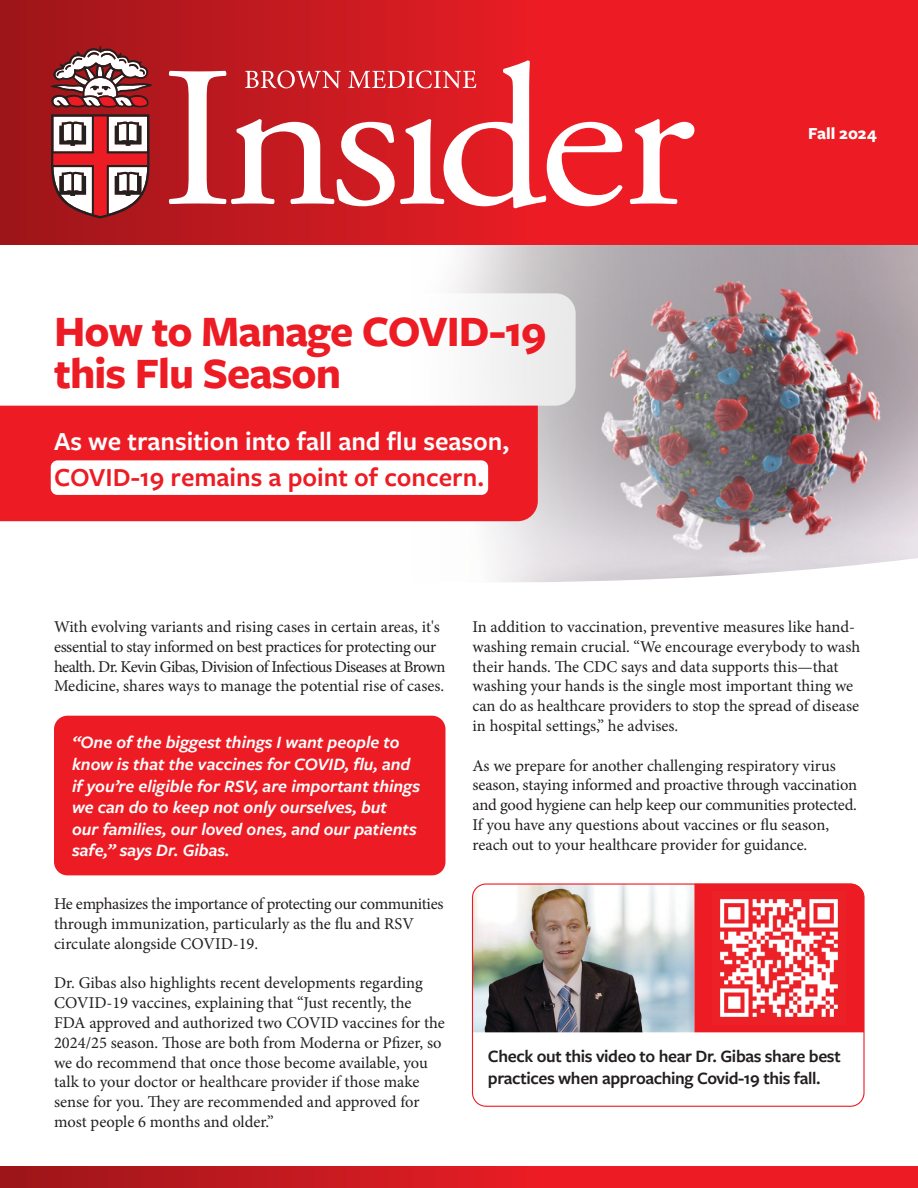
<style>
.page{position:relative;width:918px;height:1188px;background:#fff}
.page>*{position:absolute;margin:0;border:0;box-sizing:border-box;transform-origin:0 0}
.t1{font:700 45px "Freight Sans Pro";letter-spacing:-.02em;color:#ed1c24}
.t2{font:600 27px "Freight Sans Pro";color:#fff}
.t3{font:600 27px "Freight Sans Pro";color:#ed1c24}
.t4{font:italic 600 18px/21.6px "Freight Sans Pro";color:#fff}
.t5{font:600 18px/21.6px "Freight Sans Pro";letter-spacing:-.02em;color:#231f20}
.t6{font:700 17.55px "Freight Sans Pro";color:#fff}
.t7{font:16.5px/19.8px "Minion Pro";letter-spacing:-.005em;color:#231f20}
</style>
<div class="page">
<img style="left:472px;top:885px;width:222px;height:147px">
<img style="left:374px;top:245px;width:544px;height:313px">
<svg style="left:496px;top:558px;width:420px;height:24px"></svg>
<svg style="left:0;top:293px;width:576px;height:113px"></svg>
<div style="left:0;top:406px;width:538px;height:115px;background:#ed1c24"></div>
<div style="left:51px;top:460px;width:437px;height:35px;background:#fff;border-radius:7px"></div>
<svg style="left:0;top:0;width:918px;height:245px;background:#d71a21"></svg>
<svg style="left:168px;top:60px;width:526px;height:148px"></svg>
<svg style="left:51px;top:46px;width:101px;height:173px"></svg>
<svg style="left:245px;top:70px;width:231px;height:18px;background:#db585c"></svg>
<svg style="left:0;top:1166px;width:918px;height:22px;background:#d31a21"></svg>
<div style="left:54px;top:716px;width:392px;height:159px;background:#ed1c24;border-radius:14px"></div>
<div style="left:472px;top:883px;width:393px;height:224px;border:1px solid #ed1c24;border-radius:14px"></div>
<div style="left:694px;top:884px;width:170px;height:148px;background:#ed1c24"></div>
<img style="left:713px;top:892px;width:133px;height:132px">
<p class="t1" style="left:54px;top:301px;width:494px">How to Manage COVID-19</p>
<p class="t1" style="left:54px;top:343px;width:289px">this Flu Season</p>
<p class="t2" style="left:54px;top:423px;width:457px">As we transition into fall and flu season,</p>
<p class="t3" style="left:54px;top:459px;width:432px">COVID-19 remains a point of concern.</p>
<p class="t6" style="left:808px;top:121px;width:70px">Fall 2024</p>
<p class="t7" style="left:54px;top:617px;width:393px">With evolving variants and rising cases in certain areas, it's essential to stay informed on best practices for protecting our health. Dr. Kevin Gibas, Division of Infectious Diseases at Brown</p>
<p class="t7" style="left:54px;top:676px;width:392px">Medicine, shares ways to manage the potential rise of cases.</p>
<p class="t4" style="left:72px;top:731px;width:349px">“One of the biggest things I want people to know is that the vaccines for COVID, flu, and if you’re eligible for RSV, are important things we can do to keep not only ourselves, but<br>our families, our loved ones, and our patients safe,” says Dr. Gibas.</p>
<p class="t7" style="left:54px;top:894px;width:391px">He emphasizes the importance of protecting our communities through immunization, particularly as the flu and RSV circulate alongside COVID-19.</p>
<p class="t7" style="left:54px;top:973px;width:392px">Dr. Gibas also highlights recent developments regarding COVID-19 vaccines, explaining that “Just recently, the FDA approved and authorized two COVID vaccines for the 2024/25 season. Those are both from Moderna or Pfizer, so we do recommend that once those become available, you talk to your doctor or healthcare provider if those make sense for you. They are recommended and approved for most people 6 months and older.”</p>
<p class="t7" style="left:472px;top:617px;width:389px">In addition to vaccination, preventive measures like hand&shy;washing remain crucial. “We encourage everybody to wash their hands. The CDC says and data supports this—that washing your hands is the single most important thing we can do as healthcare providers to stop the spread of disease in hospital settings,” he advises.</p>
<p class="t7" style="left:472px;top:755px;width:386px">As we prepare for another challenging respiratory virus season, staying informed and proactive through vaccination and good hygiene can help keep our communities protected.</p>
<p class="t7" style="left:472px;top:815px;width:358px">If you have any questions about vaccines or flu season, reach out to your healthcare provider for guidance.</p>
<p class="t5" style="left:488px;top:1045px;width:354px">Check out this video to hear Dr. Gibas share best practices when approaching Covid-19 this fall.</p>
</div>
